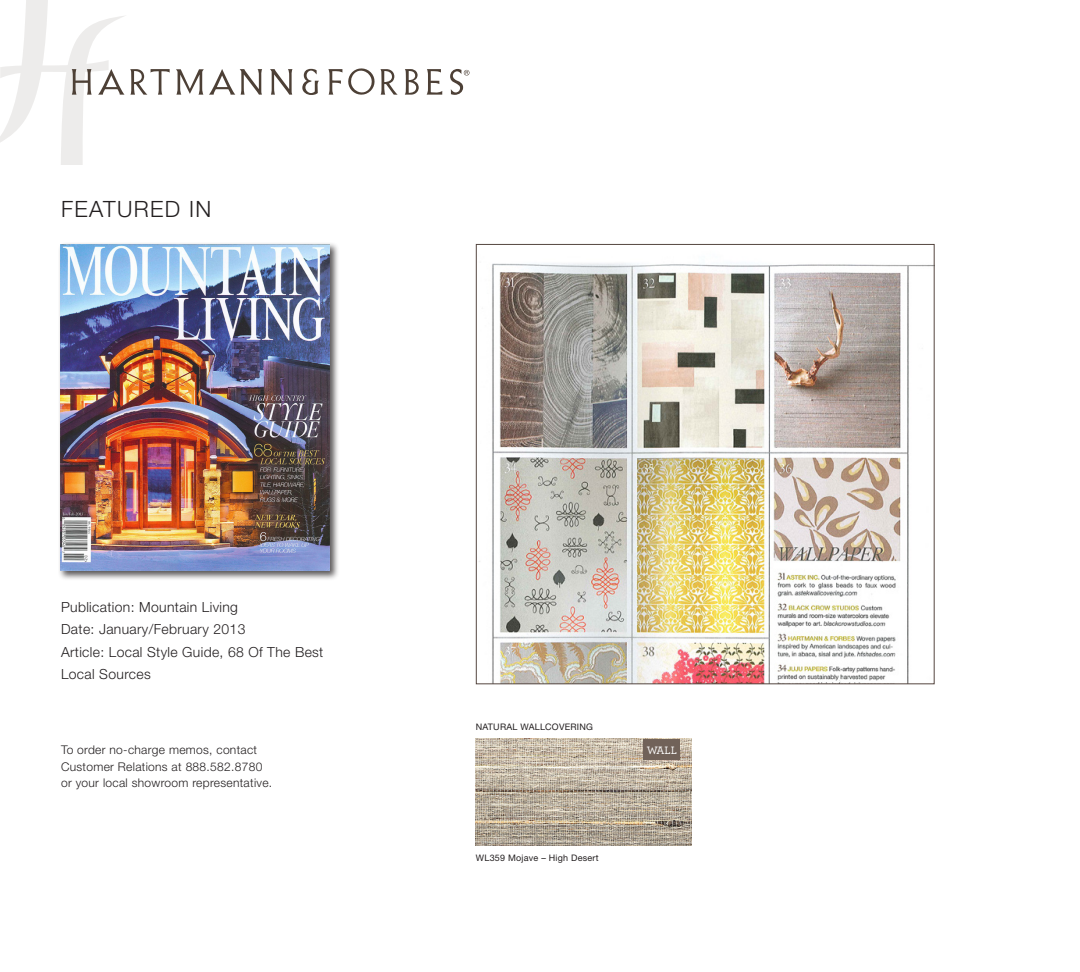
<style>
.page{position:relative;width:1080px;height:972px;background:#fff}
.page>*{position:absolute;margin:0;border:0;box-sizing:border-box;transform-origin:0 0}
.t1{font:300 22.5px "Helvetica Neue LT Std";letter-spacing:.06em;color:#231f20}
.Details{font:300 13.95px/22.6px "Helvetica Neue LT Std";letter-spacing:.025em;color:#231f20}
.Order_Memo{font:300 12px/16.5px "Helvetica Neue LT Std";letter-spacing:.025em;color:#231f20}
.Weave_Name{font:500 11.25px "Archer";color:#fff}
.Swatch_Name___Number{font:9px "Helvetica Neue LT Std";letter-spacing:.025em;color:#231f20}
.Category{font:9px "Helvetica Neue LT Std";letter-spacing:.025em;color:#231f20}
</style>
<div class="page">
<svg style="left:270px;top:69px;width:22px;height:26px"></svg>
<svg style="left:0;top:0;width:170px;height:165px"></svg>
<svg style="left:176px;top:69px;width:86px;height:26px"></svg>
<svg style="left:427px;top:69px;width:15px;height:26px"></svg>
<svg style="left:328px;top:68px;width:70px;height:27px"></svg>
<svg style="left:405px;top:69px;width:14px;height:26px"></svg>
<svg style="left:302px;top:69px;width:17px;height:26px"></svg>
<svg style="left:450px;top:69px;width:20px;height:26px"></svg>
<div style="left:58px;top:242px;width:281px;height:338px;background:#231f20;opacity:.75"></div>
<img style="left:60px;top:244px;width:269px;height:326px">
<img style="left:479px;top:263px;width:454px;height:419px">
<img style="left:476px;top:739px;width:216px;height:107px">
<div style="left:644px;top:739px;width:36px;height:20px;background:#716259"></div>
<h1 class="t1" style="left:61px;top:196px;width:152px">FEATURED IN</h1>
<p class="Details" style="left:61px;top:595px;width:178px">Publication: Mountain Living</p>
<p class="Details" style="left:61px;top:618px;width:186px">Date: January/February 2013</p>
<p class="Details" style="left:61px;top:640px;width:264px">Article: Local Style Guide, 68 Of The Best<br>Local Sources</p>
<p class="Order_Memo" style="left:61px;top:742px;width:213px">To order no-charge memos, contact<br>Customer Relations at 888.582.8780 or your local showroom representative.</p>
<p class="Category" style="left:476px;top:721px;width:119px">NATURAL WALLCOVERING</p>
<p class="Swatch_Name___Number" style="left:476px;top:853px;width:124px">WL359 Mojave – High Desert</p>
<p class="Weave_Name" style="left:647px;top:742px;width:32px">WALL</p>
</div>
